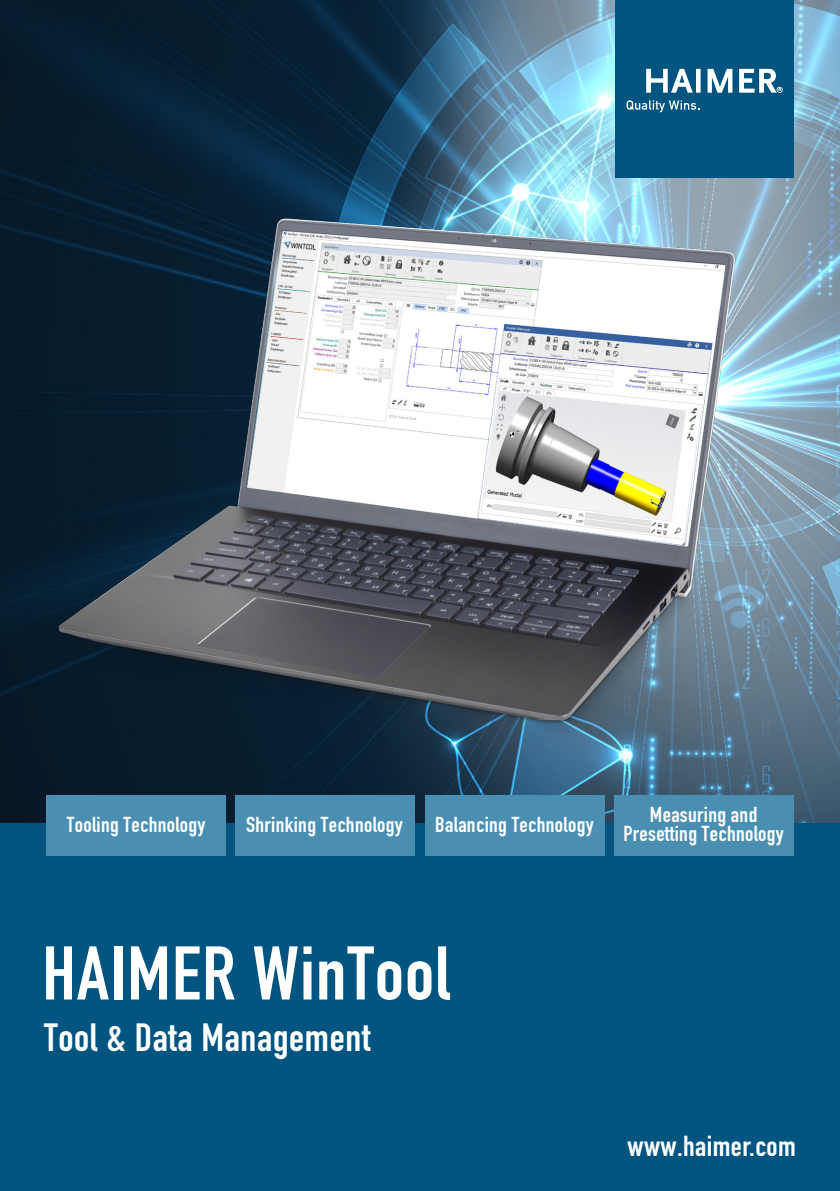
<style>
.page{position:relative;width:840px;height:1191px;background:#fff}
.page>*{position:absolute;margin:0;border:0;box-sizing:border-box;transform-origin:0 0}
.t1{font:74.6px "DIN Engschrift Std";letter-spacing:.015em;color:#fff;scale:1.05 1}
.t2{font:38.8px "DIN Engschrift Std";letter-spacing:.015em;color:#fff;scale:1.05 1}
.t3{font:28.6px "DIN Engschrift Std";letter-spacing:.015em;color:#fff;scale:1.05 1}
.t4{font:21.4px/18.4px "DIN Engschrift Std";letter-spacing:.015em;color:#fff;text-align:center;scale:1.05 1}
</style>
<div class="page">
<img style="left:0;top:0;width:839px;height:824px">
<div style="left:0;top:824px;width:839px;height:367px;background:#005580"></div>
<div style="left:615px;top:0;width:178px;height:178px;background:#005580"></div>
<svg style="left:646px;top:69px;width:136px;height:24px"></svg>
<svg style="left:626px;top:100px;width:71px;height:12px"></svg>
<img style="left:24px;top:192px;width:753px;height:609px">
<div style="left:424px;top:795px;width:180px;height:61px;background:#4a8fb2"></div>
<div style="left:235px;top:795px;width:180px;height:61px;background:#4a8fb2"></div>
<div style="left:46px;top:795px;width:180px;height:61px;background:#4a8fb2"></div>
<div style="left:613px;top:795px;width:180px;height:61px;background:#4a8fb2"></div>
<p class="t4" style="left:67px;top:815px;width:133px">Tooling Technology</p>
<p class="t4" style="left:246px;top:815px;width:151px">Shrinking Technology</p>
<p class="t4" style="left:435px;top:815px;width:152px">Balancing Technology</p>
<p class="t4" style="left:623px;top:805px;width:154px">Measuring and<br>Presetting Technology</p>
<h1 class="t1" style="left:42px;top:929px;width:389px">HAIMER WinTool</h1>
<h2 class="t2" style="left:44px;top:1014px;width:312px">Tool &amp; Data Management</h2>
<h3 class="t3" style="left:627px;top:1128px;width:162px">www.haimer.com</h3>
</div>
